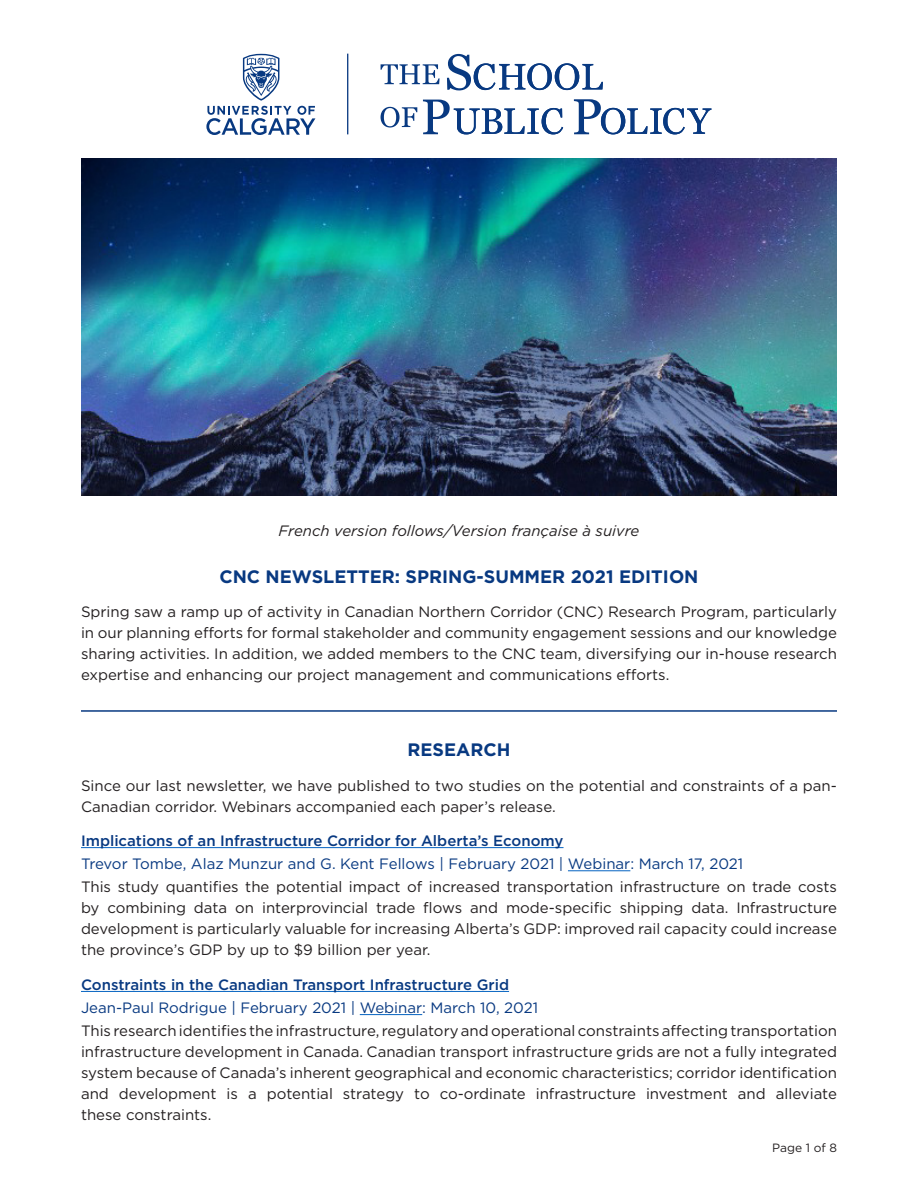
<style>
.page{position:relative;width:918px;height:1188px;background:#fff}
.page>*{position:absolute;margin:0;border:0;box-sizing:border-box;transform-origin:0 0}
.t1{font:700 18px "Gotham";color:#083981}
.t2{font:15px/21px "Gotham";color:#231f20;text-align:justify}
.t3{font:15px "Gotham";color:#083981}
.t4{font:500 15px "Gotham";color:#083981}
.t5{font:italic 15px "Gotham";color:#231f20}
.t6{font:12px "Gotham";color:#231f20}
</style>
<div class="page">
<img style="left:81px;top:159px;width:756px;height:337px">
<hr style="left:347px;top:54px;width:1px;height:80px;background:#083981">
<svg style="left:381px;top:64px;width:59px;height:20px"></svg>
<svg style="left:447px;top:54px;width:156px;height:36px"></svg>
<svg style="left:381px;top:107px;width:36px;height:21px"></svg>
<svg style="left:423px;top:100px;width:140px;height:34px"></svg>
<svg style="left:574px;top:99px;width:137px;height:35px"></svg>
<svg style="left:206px;top:54px;width:109px;height:81px"></svg>
<hr style="left:81px;top:847px;width:483px;height:1px;background:#0563c1">
<hr style="left:568px;top:870px;width:62px;height:1px;background:#0563c1">
<hr style="left:81px;top:991px;width:428px;height:1px;background:#0563c1">
<hr style="left:360px;top:1014px;width:62px;height:1px;background:#0563c1">
<hr style="left:81px;top:710px;width:756px;height:2px;background:#083981">
<p class="t5" style="left:279px;top:521px;width:362px">French version follows/Version française à suivre</p>
<p class="t1" style="left:219px;top:564px;width:481px">CNC NEWSLETTER: SPRING-SUMMER 2021 EDITION</p>
<p class="t2" style="left:81px;top:601px;width:758px">Spring saw a ramp up of activity in Canadian Northern Corridor (CNC) Research Program, particularly in our planning efforts for formal stakeholder and community engagement sessions and our knowledge sharing activities. In addition, we added members to the CNC team, diversifying our in-house research expertise and enhancing our project management and communications efforts.</p>
<p class="t1" style="left:408px;top:738px;width:104px">RESEARCH</p>
<p class="t2" style="left:81px;top:774px;width:757px">Since our last newsletter, we have published to two studies on the potential and constraints of a pan-<br>Canadian corridor. Webinars accompanied each paper’s release.</p>
<p class="t4" style="left:81px;top:831px;width:484px">Implications of an Infrastructure Corridor for Alberta’s Economy</p>
<p class="t3" style="left:81px;top:854px;width:664px">Trevor Tombe, Alaz Munzur and G. Kent Fellows | February 2021 | Webinar: March 17, 2021</p>
<p class="t2" style="left:81px;top:876px;width:758px">This study quantifies the potential impact of increased transportation infrastructure on trade costs by combining data on interprovincial trade flows and mode-specific shipping data. Infrastructure development is particularly valuable for increasing Alberta’s GDP: improved rail capacity could increase the province’s GDP by up to $9 billion per year.</p>
<p class="t4" style="left:81px;top:975px;width:430px">Constraints in the Canadian Transport Infrastructure Grid</p>
<p class="t3" style="left:81px;top:998px;width:459px">Jean-Paul Rodrigue | February 2021 | Webinar: March 10, 2021</p>
<p class="t2" style="left:81px;top:1020px;width:758px">This research identifies the infrastructure, regulatory and operational constraints affecting transportation infrastructure development in Canada. Canadian transport infrastructure grids are not a fully integrated system because of Canada’s inherent geographical and economic characteristics; corridor identification and development is a potential strategy to co-ordinate infrastructure investment and alleviate these constraints.</p>
<p class="t6" style="left:772px;top:1140px;width:66px">Page 1 of 8</p>
</div>
